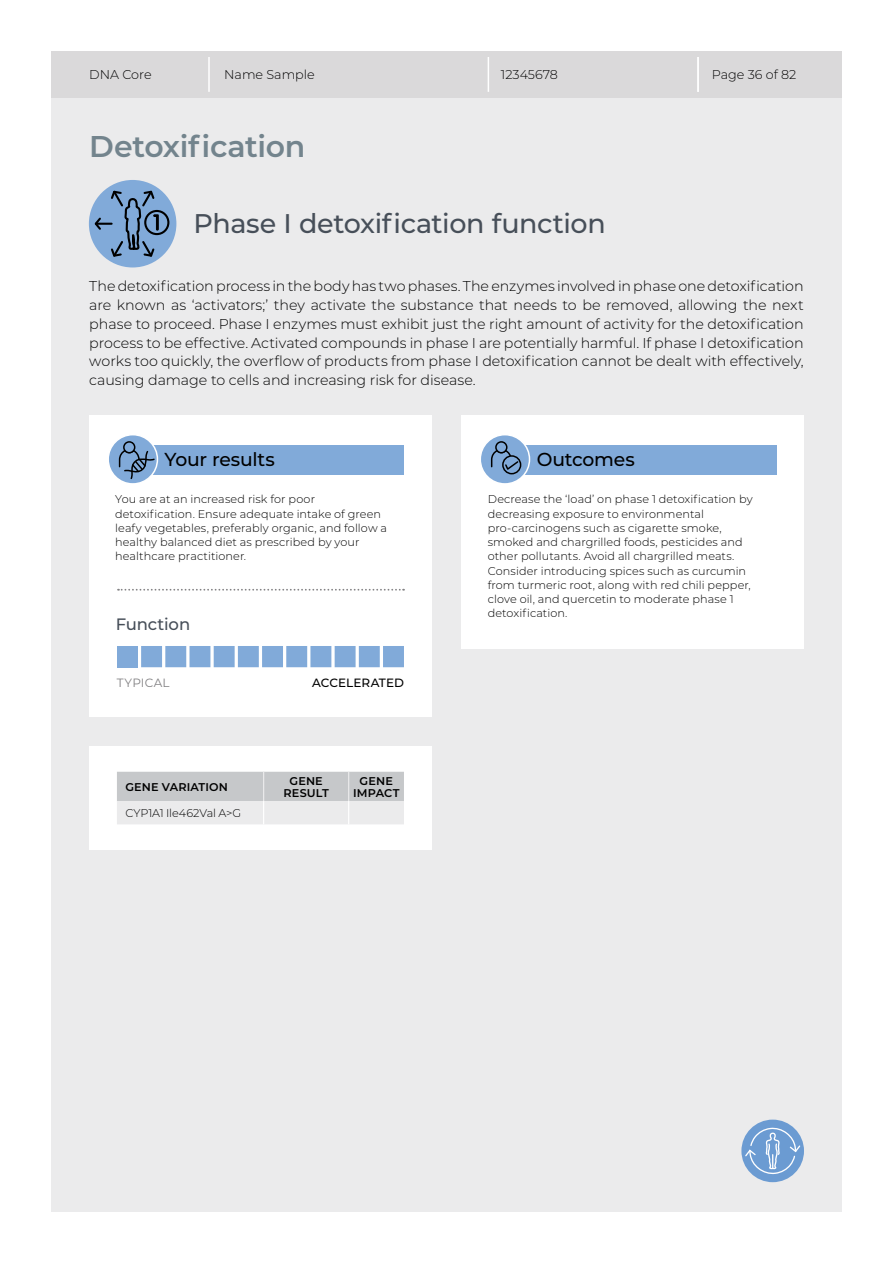
<style>
.page{position:relative;width:893px;height:1263px;background:#fff}
.page>*{position:absolute;margin:0;border:0;box-sizing:border-box;transform-origin:0 0}
.t1{font:600 30px "Montserrat";letter-spacing:-.01em;color:#73848d}
.t2{font:500 27px "Montserrat";letter-spacing:-.015em;color:#474f59}
.t3{font:500 18.75px "Montserrat";letter-spacing:-.01em;color:#000}
.t4{font:500 16.5px "Montserrat";letter-spacing:-.01em;color:#474f59}
.t5{font:300 14.25px/18.8px "Montserrat";letter-spacing:-.005em;color:#000;text-align:justify}
.t6{font:300 12.75px "Montserrat";color:#000}
.t7{font:500 12px "Montserrat";letter-spacing:-.005em;color:#000}
.t8{font:12px "Montserrat";letter-spacing:.015em;color:#828183}
.t9{font:300 11.25px/14.2px "Montserrat";letter-spacing:.005em;color:#000}
.t10{font:600 11.25px/12px "Montserrat";letter-spacing:.015em;color:#000;text-align:center}
</style>
<div class="page">
<div style="left:51px;top:51px;width:791px;height:1161px;background:#ebebec"></div>
<div style="left:51px;top:51px;width:791px;height:47px;background:#dad9da"></div>
<hr style="left:208px;top:57px;width:2px;height:35px;background:#fff">
<hr style="left:488px;top:57px;width:1px;height:35px;background:#fff">
<div style="left:89px;top:180px;width:87px;height:87px;background:#81aad9;border-radius:50%"></div>
<div style="left:144px;top:210px;width:25px;height:25px;border:2px solid #000;border-radius:50%"></div>
<svg style="left:93px;top:180px;width:66px;height:88px"></svg>
<div style="left:89px;top:415px;width:343px;height:301px;background:#fff"></div>
<div style="left:461px;top:415px;width:343px;height:233px;background:#fff"></div>
<div style="left:125px;top:445px;width:279px;height:30px;background:#81aad9"></div>
<div style="left:497px;top:445px;width:279px;height:30px;background:#81aad9"></div>
<div style="left:480px;top:435px;width:49px;height:49px;background:#81aad9;border-radius:50%"></div>
<div style="left:480px;top:434px;width:50px;height:51px;border:2px solid #fff;border-radius:50%"></div>
<div style="left:495px;top:441px;width:12px;height:12px;border:2px solid #000;border-radius:50%"></div>
<div style="left:502px;top:455px;width:19px;height:19px;border:2px solid #000;border-radius:50%"></div>
<svg style="left:490px;top:449px;width:30px;height:22px"></svg>
<div style="left:108px;top:435px;width:49px;height:49px;background:#81aad9;border-radius:50%"></div>
<div style="left:107px;top:434px;width:51px;height:51px;border:2px solid #fff;border-radius:50%"></div>
<div style="left:123px;top:441px;width:12px;height:12px;border:2px solid #000;border-radius:50%"></div>
<svg style="left:118px;top:449px;width:38px;height:31px"></svg>
<svg style="left:118px;top:589px;width:286px;height:2px"></svg>
<div style="left:89px;top:746px;width:343px;height:104px;background:#fff"></div>
<div style="left:741px;top:1119px;width:63px;height:63px;background:#6b9bd2;border-radius:50%"></div>
<svg style="left:744px;top:1120px;width:57px;height:55px"></svg>
<svg style="left:117px;top:772px;width:287px;height:52px;background:#d6d7d9"></svg>
<hr style="left:697px;top:57px;width:2px;height:35px;background:#fff">
<svg style="left:141px;top:646px;width:263px;height:21px;background:#90b4dd"></svg>
<div style="left:117px;top:646px;width:21px;height:21px;background:#81aad9"></div>
<p class="t6" style="left:89px;top:66px;width:64px">DNA Core</p>
<p class="t6" style="left:224px;top:66px;width:92px">Name Sample</p>
<p class="t6" style="left:501px;top:66px;width:58px">12345678</p>
<p class="t6" style="left:712px;top:66px;width:86px">Page 36 of 82</p>
<h1 class="t1" style="left:89px;top:125px;width:218px">Detoxification</h1>
<h2 class="t2" style="left:194px;top:204px;width:414px">Phase I detoxification function</h2>
<p class="t5" style="left:89px;top:276px;width:716px">The detoxification process in the body has two phases. The enzymes involved in phase one detoxification are known as ‘activators;’ they activate the substance that needs to be removed, allowing the next phase to proceed. Phase I enzymes must exhibit just the right amount of activity for the detoxification process to be effective. Activated compounds in phase I are potentially harmful. If phase I detoxification works too quickly, the overflow of products from phase I detoxification cannot be dealt with effectively, causing damage to cells and increasing risk for disease.</p>
<h3 class="t3" style="left:165px;top:446px;width:112px">Your results</h3>
<h3 class="t3" style="left:537px;top:446px;width:100px">Outcomes</h3>
<p class="t9" style="left:115px;top:492px;width:273px">You are at an increased risk for poor detoxification. Ensure adequate intake of green leafy vegetables, preferably organic, and follow a healthy balanced diet as prescribed by your healthcare practitioner.</p>
<p class="t9" style="left:488px;top:492px;width:266px">Decrease the ‘load’ on phase 1 detoxification by decreasing exposure to environmental pro-carcinogens such as cigarette smoke, smoked and chargrilled foods, pesticides and other pollutants. Avoid all chargrilled meats.<br>Consider introducing spices such as curcumin from turmeric root, along with red chili pepper, clove oil, and quercetin to moderate phase 1 detoxification.</p>
<h3 class="t4" style="left:116px;top:612px;width:76px">Function</h3>
<p class="t8" style="left:117px;top:674px;width:54px">TYPICAL</p>
<p class="t7" style="left:312px;top:674px;width:93px">ACCELERATED</p>
<p class="t10" style="left:125px;top:780px;width:104px">GENE VARIATION</p>
<p class="t10" style="left:283px;top:774px;width:47px">GENE<br>RESULT</p>
<p class="t10" style="left:353px;top:774px;width:48px">GENE<br>IMPACT</p>
<p class="t9" style="left:125px;top:806px;width:117px">CYP1A1 Ile462Val A&gt;G</p>
</div>
